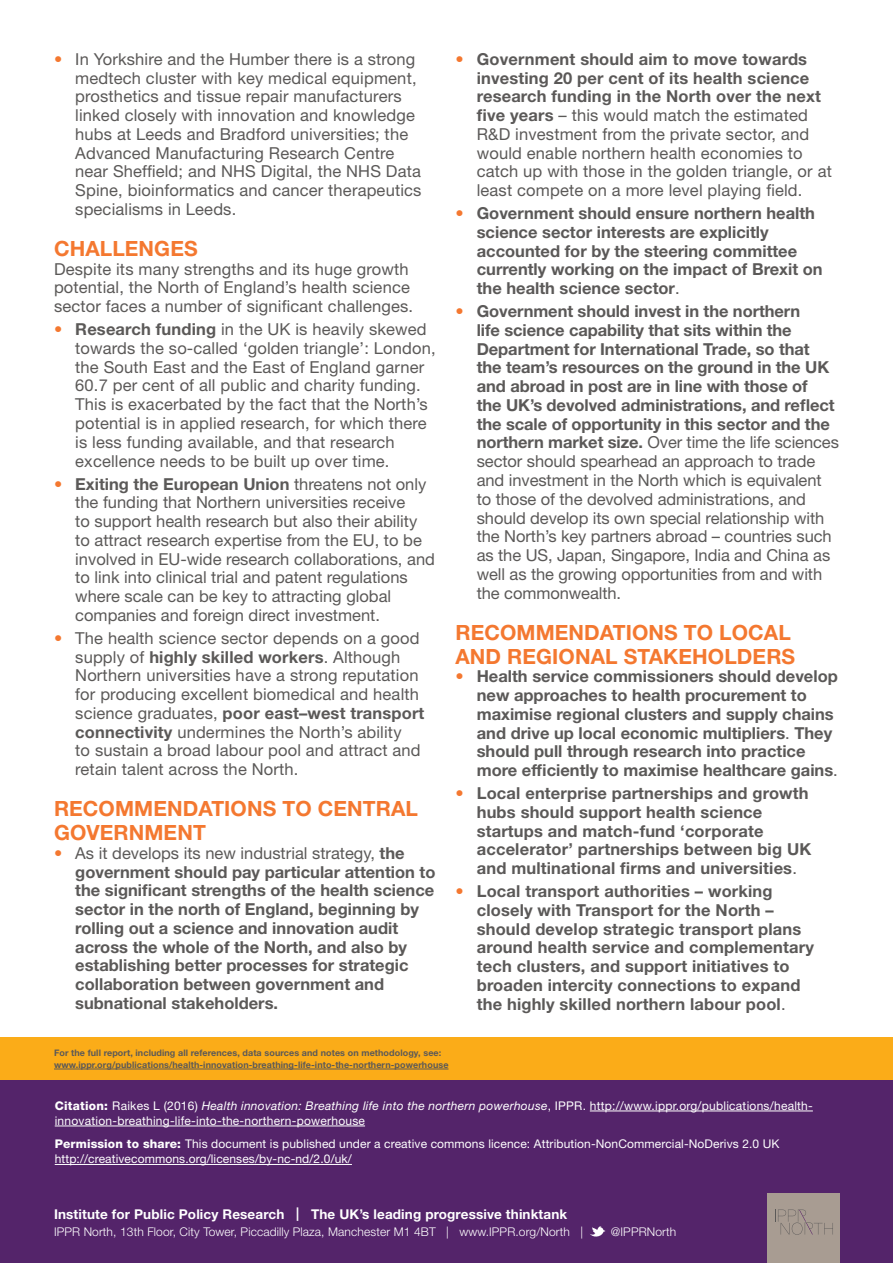
<style>
.page{position:relative;width:893px;height:1263px;background:#fff}
.page>*{position:absolute;margin:0;border:0;box-sizing:border-box;transform-origin:0 0}
.Subhead_1{font:700 21px/24px "Helvetica Neue LT Std";letter-spacing:.005em;color:#f47830}
.Body_para_into_list{font:16.5px/18.8px "Helvetica Neue LT Std";letter-spacing:.01em;color:#5b5958}
.t1{font:700 16.5px/18.8px "Helvetica Neue LT Std";color:#5b5958}
.Sum_address_bold_whi{font:700 13.5px "Helvetica Neue LT Std";letter-spacing:.01em;color:#fff}
.Sum_cite_perm_white{font:12px/15px "Helvetica Neue LT Std";letter-spacing:.01em;color:#fff}
.Sum_address_roman_wh{font:300 12px "Helvetica Neue LT Std";letter-spacing:.01em;color:#fff}
.Sum_pub_link{font:700 9px/12px "Helvetica Neue LT Std";letter-spacing:.01em;color:#5b5958}
.s1{color:#f47830}
.s2{font-weight:700}
.s3{font-weight:400;color:#f47830}
.s4{font-weight:400}
.s5{font-weight:800}
.s6{font-style:italic}
</style>
<div class="page">
<div style="left:0;top:1037px;width:893px;height:196px;background:#fbac18"></div>
<div style="left:0;top:1080px;width:893px;height:183px;background:#54246a"></div>
<div style="left:767px;top:1193px;width:72px;height:70px;background:#a89c92"></div>
<svg style="left:778px;top:1209px;width:55px;height:26px"></svg>
<svg style="left:590px;top:1226px;width:15px;height:11px"></svg>
<hr style="left:590px;top:1111px;width:223px;height:1px;background:#fff">
<hr style="left:55px;top:1126px;width:310px;height:1px;background:#fff">
<hr style="left:55px;top:1164px;width:297px;height:1px;background:#fff">
<hr style="left:54px;top:1069px;width:394px;height:1px;background:#5b5958">
<p class="Body_para_into_list" style="left:75px;top:49px;width:348px;text-indent:-21px"><span class="s1">•</span> In Yorkshire and the Humber there is a strong medtech cluster with key medical equipment, prosthetics and tissue repair manufacturers linked closely with innovation and knowledge hubs at Leeds and Bradford universities; the Advanced Manufacturing Research Centre near Sheffield; and NHS Digital, the NHS Data Spine, bioinformatics and cancer therapeutics specialisms in Leeds.</p>
<p class="Subhead_1" style="left:54px;top:236px;width:145px">CHALLENGES</p>
<p class="Body_para_into_list" style="left:54px;top:259px;width:361px">Despite its many strengths and its huge growth potential, the North of England’s health science sector faces a number of significant challenges.</p>
<p class="Body_para_into_list" style="left:75px;top:320px;width:362px;text-indent:-21px"><span class="s1">•</span> <span class="s2">Research funding</span> in the UK is heavily skewed towards the so-called ‘golden triangle’: London, the South East and the East of England garner 60.7 per cent of all public and charity funding.<br>This is exacerbated by the fact that the North’s potential is in applied research, for which there is less funding available, and that research excellence needs to be built up over time.</p>
<p class="Body_para_into_list" style="left:75px;top:474px;width:361px;text-indent:-21px"><span class="s1">•</span> <span class="s2">Exiting the European Union</span> threatens not only the funding that Northern universities receive<br>to support health research but also their ability to attract research expertise from the EU, to be involved in EU-wide research collaborations, and to link into clinical trial and patent regulations where scale can be key to attracting global companies and foreign direct investment.</p>
<p class="Body_para_into_list" style="left:75px;top:628px;width:351px;text-indent:-21px"><span class="s1">•</span> The health science sector depends on a good supply of <span class="s2">highly skilled workers</span>. Although Northern universities have a strong reputation for producing excellent biomedical and health science graduates, <span class="s2">poor east–west transport connectivity</span> undermines the North’s ability<br>to sustain a broad labour pool and attract and retain talent across the North.</p>
<p class="Subhead_1" style="left:54px;top:796px;width:365px">RECOMMENDATIONS TO CENTRAL<br>GOVERNMENT</p>
<p class="t1" style="left:75px;top:843px;width:362px;text-indent:-21px"><span class="s3">•</span> <span class="s4">As it develops its new industrial strategy,</span> the government should pay particular attention to the significant strengths of the health science sector in the north of England, beginning by rolling out a science and innovation audit across the whole of the North, and also by establishing better processes for strategic collaboration between government and subnational stakeholders.</p>
<p class="Body_para_into_list" style="left:477px;top:49px;width:357px;text-indent:-21px"><span class="s1">•</span> <span class="s2">Government should aim to move towards investing 20 per cent of its health science research funding in the North over the next five years</span> – this would match the estimated R&amp;D investment from the private sector, and would enable northern health economies to catch up with those in the golden triangle, or at least compete on a more level playing field.</p>
<p class="t1" style="left:477px;top:204px;width:347px;text-indent:-21px"><span class="s3">•</span> Government should ensure northern health science sector interests are explicitly accounted for by the steering committee currently working on the impact of Brexit on the health science sector<span class="s4">.</span></p>
<p class="Body_para_into_list" style="left:477px;top:302px;width:364px;text-indent:-21px"><span class="s1">•</span> <span class="s2">Government should invest in the northern<br>life science capability that sits within the Department for International Trade, so that<br>the team’s resources on the ground in the UK and abroad in post are in line with those of<br>the UK’s devolved administrations, and reflect the scale of opportunity in this sector and the northern market size.</span> Over time the life sciences sector should spearhead an approach to trade and investment in the North which is equivalent to those of the devolved administrations, and should develop its own special relationship with the North’s key partners abroad – countries such as the US, Japan, Singapore, India and China as well as the growing opportunities from and with the commonwealth.</p>
<p class="Subhead_1" style="left:455px;top:619px;width:341px">RECOMMENDATIONS TO LOCAL<br>AND REGIONAL STAKEHOLDERS</p>
<p class="t1" style="left:477px;top:667px;width:363px;text-indent:-21px"><span class="s3">•</span> Health service commissioners should develop new approaches to health procurement to maximise regional clusters and supply chains and drive up local economic multipliers<span class="s4">.</span> They should pull through research into practice more efficiently to maximise healthcare gains<span class="s4">.</span></p>
<p class="t1" style="left:477px;top:783px;width:336px;text-indent:-21px"><span class="s3">•</span> Local enterprise partnerships and growth hubs should support health science startups and match-fund ‘corporate accelerator’ partnerships between big UK and multinational firms and universities<span class="s4">.</span></p>
<p class="t1" style="left:477px;top:881px;width:339px;text-indent:-21px"><span class="s3">•</span> Local transport authorities – working closely with Transport for the North – should develop strategic transport plans around health service and complementary tech clusters, and support initiatives to broaden intercity connections to expand the highly skilled northern labour pool<span class="s4">.</span></p>
<p class="Sum_pub_link" style="left:54px;top:1047px;width:396px">For the full report, including all references, data sources and notes on methodology, see: www.ippr.org/publications/health-innovation-breathing-life-into-the-northern-powerhouse</p>
<p class="Sum_cite_perm_white" style="left:55px;top:1098px;width:760px"><span class="s5">Citation:</span> Raikes L (2016) <span class="s6">Health innovation: Breathing life into the northern powerhouse</span>, IPPR. http://www.ippr.org/publications/health&shy;innovation-breathing-life-into-the-northern-powerhouse</p>
<p class="Sum_cite_perm_white" style="left:55px;top:1136px;width:726px"><span class="s5">Permission to share:</span> This document is published under a creative commons licence: Attribution-NonCommercial-NoDerivs 2.0 UK http://creativecommons.org/licenses/by-nc-nd/2.0/uk/</p>
<p class="Sum_address_bold_whi" style="left:54px;top:1206px;width:515px">Institute for Public Policy Research | The UK’s leading progressive thinktank</p>
<p class="Sum_address_roman_wh" style="left:54px;top:1224px;width:530px">IPPR North, 13th Floor, City Tower, Piccadilly Plaza, Manchester M1 4BT | www.IPPR.org/North |</p>
<p class="Sum_address_roman_wh" style="left:611px;top:1224px;width:67px">@IPPRNorth</p>
</div>
